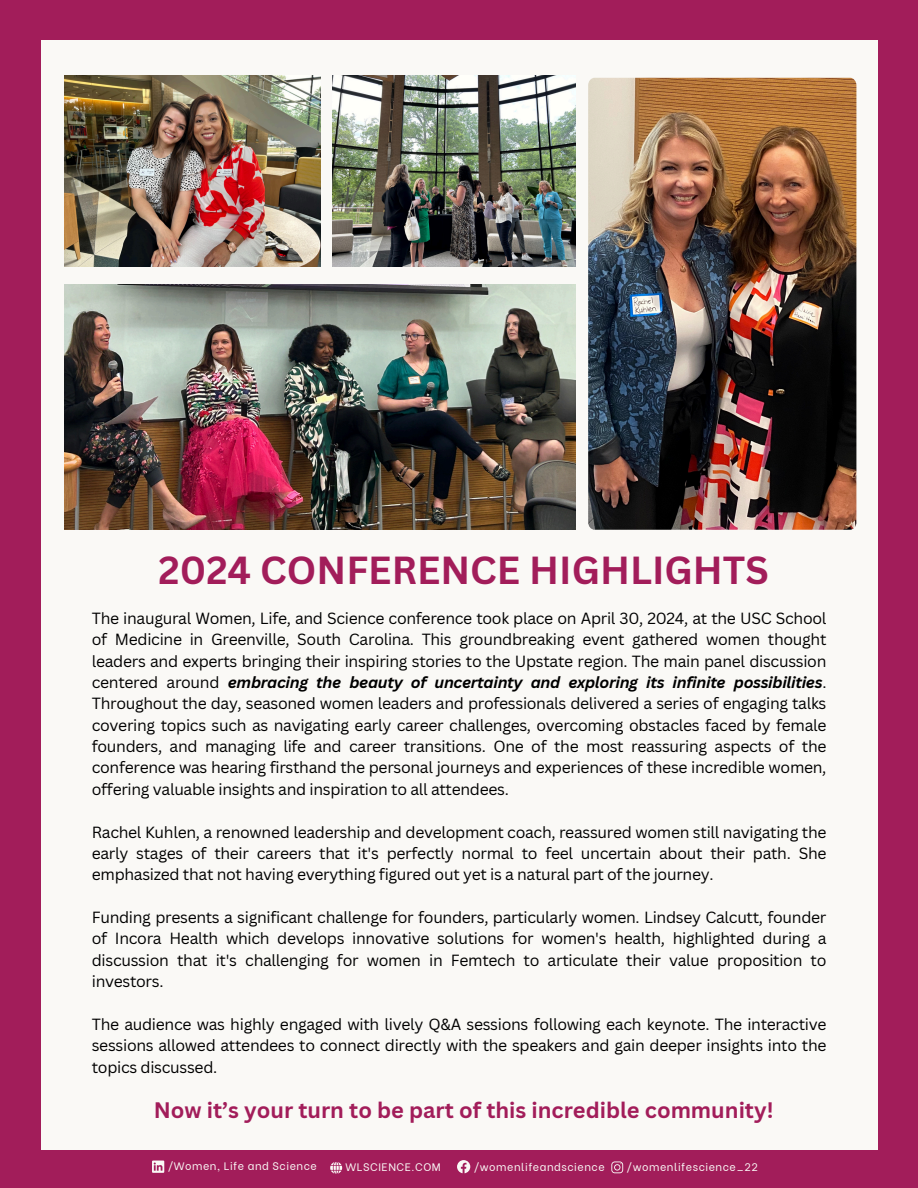
<style>
.page{position:relative;width:918px;height:1188px;background:#a21d5a}
.page>*{position:absolute;margin:0;border:0;box-sizing:border-box;transform-origin:0 0}
.t1{font:700 38.1px "Canva Sans";color:#a21d5a}
.t2{font:700 21.75px "Canva Sans";color:#a21d5a}
.t3{font:15.75px/21.3px "Canva Sans";letter-spacing:-.02em;color:#000;text-align:justify}
.t4{font:10.8px "Be Vietnam";letter-spacing:.05em;color:#faf9f6}
.s1{font-weight:700;font-style:italic}
</style>
<div class="page">
<div style="left:41px;top:40px;width:837px;height:1110px;background:#faf9f6"></div>
<img style="left:64px;top:76px;width:256px;height:190px">
<img style="left:588px;top:78px;width:268px;height:452px">
<img style="left:64px;top:284px;width:512px;height:246px">
<img style="left:332px;top:76px;width:244px;height:190px">
<svg style="left:152px;top:1161px;width:12px;height:12px"></svg>
<svg style="left:330px;top:1162px;width:12px;height:12px"></svg>
<svg style="left:457px;top:1160px;width:13px;height:13px"></svg>
<svg style="left:611px;top:1161px;width:12px;height:12px"></svg>
<h1 class="t1" style="left:159px;top:543px;width:612px">2024 CONFERENCE HIGHLIGHTS</h1>
<h3 class="t3" style="left:92px;top:607px;width:736px">The inaugural Women, Life, and Science conference took place on April 30, 2024, at the USC School of Medicine in Greenville, South Carolina. This groundbreaking event gathered women thought leaders and experts bringing their inspiring stories to the Upstate region. The main panel discussion centered around <span class="s1">embracing the beauty of uncertainty and exploring its infinite possibilities</span>.<br>Throughout the day, seasoned women leaders and professionals delivered a series of engaging talks covering topics such as navigating early career challenges, overcoming obstacles faced by female founders, and managing life and career transitions. One of the most reassuring aspects of the conference was hearing firsthand the personal journeys and experiences of these incredible women, offering valuable insights and inspiration to all attendees.</h3>
<h3 class="t3" style="left:92px;top:821px;width:736px">Rachel Kuhlen, a renowned leadership and development coach, reassured women still navigating the early stages of their careers that it's perfectly normal to feel uncertain about their path. She emphasized that not having everything figured out yet is a natural part of the journey.</h3>
<h3 class="t3" style="left:92px;top:906px;width:736px">Funding presents a significant challenge for founders, particularly women. Lindsey Calcutt, founder of Incora Health which develops innovative solutions for women's health, highlighted during a discussion that it's challenging for women in Femtech to articulate their value proposition to investors.</h3>
<h3 class="t3" style="left:92px;top:1013px;width:736px">The audience was highly engaged with lively Q&amp;A sessions following each keynote. The interactive sessions allowed attendees to connect directly with the speakers and gain deeper insights into the topics discussed.</h3>
<p class="t2" style="left:154px;top:1094px;width:621px">Now it’s your turn to be part of this incredible community!</p>
<h2 class="t4" style="left:168px;top:1157px;width:151px">/Women, Life and Science</h2>
<p class="t4" style="left:346px;top:1158px;width:97px">WLSCIENCE.COM</p>
<p class="t4" style="left:474px;top:1158px;width:133px">/womenlifeandscience</p>
<p class="t4" style="left:627px;top:1158px;width:133px">/womenlifescience_22</p>
</div>
